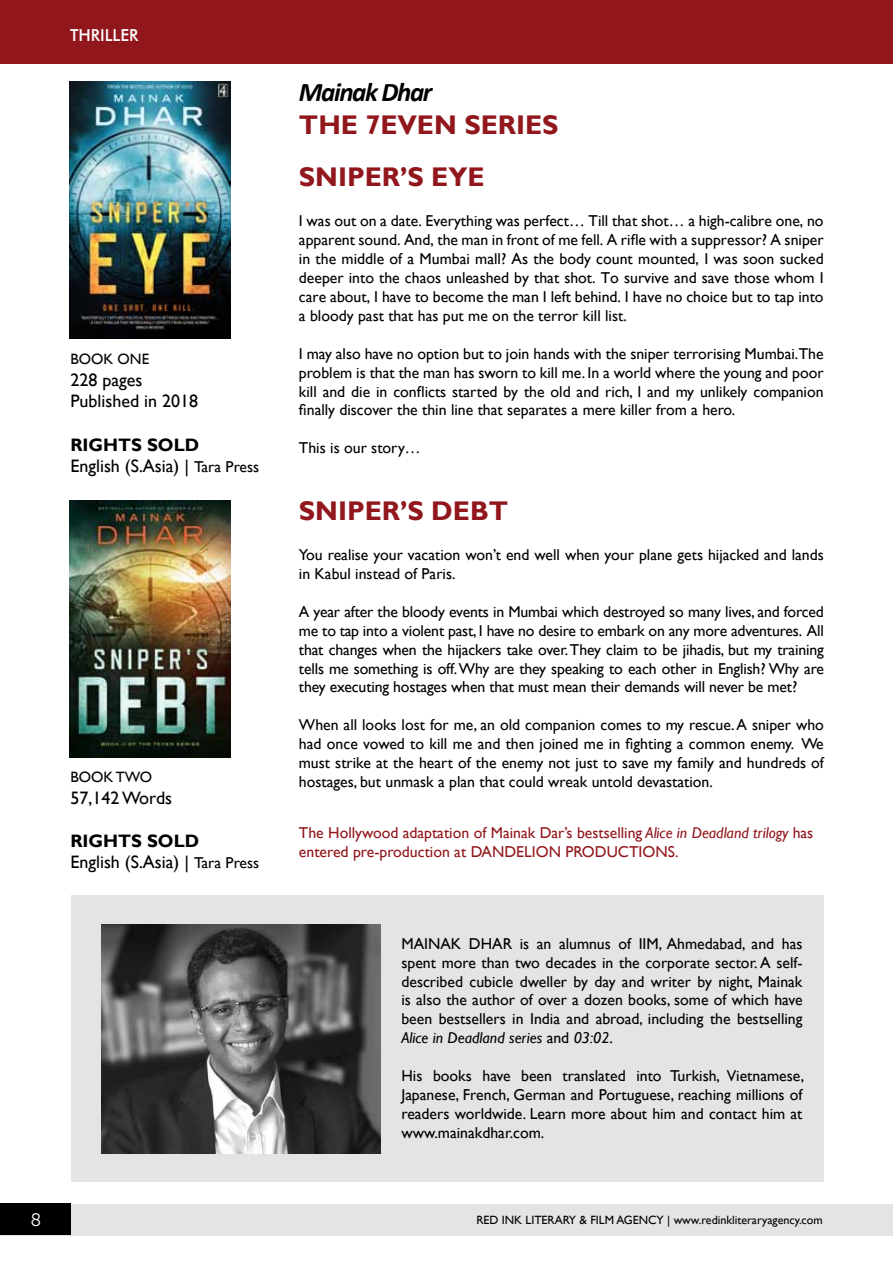
<style>
.page{position:relative;width:893px;height:1263px;background:#fff}
.page>*{position:absolute;margin:0;border:0;box-sizing:border-box;transform-origin:0 0}
.t1{font:700 27px/52.2px "Gill Sans";color:#91171c}
.t2{font:italic 700 27px "Calibri";letter-spacing:-.05em;color:#000}
.t3{font:18px/21.6px "Gill Sans";color:#000}
.t4{font:18px "Museo 300";color:#fff}
.t5{font:500 16.5px "Futura BT";color:#fff}
.t6{font:15.75px/18.9px "Gill Sans";color:#000;text-align:justify}
.t7{font:15.75px/18.9px "Gill Sans";color:#91171c}
.t8{font:15px "Gill Sans";color:#000}
.t9{font:12px "Gill Sans";color:#000}
.s1{font-weight:700}
.s2{font-size:15.75px}
.s3{font-style:italic}
</style>
<div class="page">
<div style="left:0;top:0;width:893px;height:63px;background:#91171c"></div>
<div style="left:0;top:1204px;width:893px;height:31px;background:#e3e4e4"></div>
<div style="left:0;top:1203px;width:70px;height:32px;background:#000"></div>
<img style="left:69px;top:81px;width:161px;height:257px">
<img style="left:69px;top:501px;width:161px;height:256px">
<div style="left:71px;top:896px;width:753px;height:286px;background:#e3e4e4"></div>
<img style="left:101px;top:924px;width:279px;height:229px">
<p class="t5" style="left:70px;top:25px;width:70px">TH RILLER</p>
<p class="t8" style="left:70px;top:350px;width:21px">Book</p>
<p class="t8" style="left:118px;top:350px;width:12px">one</p>
<p class="t3" style="left:70px;top:369px;width:129px">228 pages<br>Published in 2018</p>
<p class="t3" style="left:70px;top:434px;width:190px"><span class="s1">RIGHTS SOLD<br></span>English (S.Asia) | <span class="s2">Tara Press</span></p>
<p class="t8" style="left:70px;top:768px;width:21px">Book</p>
<p class="t8" style="left:116px;top:768px;width:13px">two</p>
<p class="t3" style="left:70px;top:787px;width:103px">57,142 Words</p>
<p class="t3" style="left:70px;top:830px;width:190px"><span class="s1">RIGHTS SOLD<br></span>English (S.Asia) | <span class="s2">Tara Press</span></p>
<h1 class="t2" style="left:299px;top:73px;width:135px">Mainak Dhar</h1>
<h1 class="t1" style="left:299px;top:99px;width:261px">THE 7EVEN SERIES<br>SNIPER</h1>
<h1 class="t1" style="left:400px;top:151px;width:82px">’S EYE</h1>
<p class="t6" style="left:299px;top:212px;width:526px">I was out on a date. Everything was perfect… Till that shot… a high-calibre one, no apparent sound. And, the man in front of me fell. A rifle with a suppressor? A sniper in the middle of a Mumbai mall? As the body count mounted, I was soon sucked deeper into the chaos unleashed by that shot. To survive and save those whom I care about, I have to become the man I left behind. I have no choice but to tap into a bloody past that has put me on the terror kill list.</p>
<p class="t6" style="left:299px;top:344px;width:526px">I may also have no option but to join hands with the sniper terrorising Mumbai.The problem is that the man has sworn to kill me. In a world where the young and poor kill and die in conflicts started by the old and rich, I and my unlikely companion finally discover the thin line that separates a mere killer from a hero.</p>
<p class="t6" style="left:299px;top:439px;width:123px">This is our story…</p>
<h1 class="t1" style="left:299px;top:485px;width:211px">SNIPER’S DEBT</h1>
<p class="t6" style="left:299px;top:546px;width:526px">You realise your vacation won’t end well when your plane gets hijacked and lands in Kabul instead of Paris.</p>
<p class="t6" style="left:299px;top:602px;width:527px">A year after the bloody events in Mumbai which destroyed so many lives, and forced me to tap into a violent past, I have no desire to embark on any more adventures. All that changes when the hijackers take over. They claim to be jihadis, but my training tells me something is off. Why are they speaking to each other in English? Why are they executing hostages when that must mean their demands will never be met?</p>
<p class="t6" style="left:299px;top:716px;width:526px">When all looks lost for me, an old companion comes to my rescue. A sniper who had once vowed to kill me and then joined me in fighting a common enemy. We must strike at the heart of the enemy not just to save my family and hundreds of hostages, but unmask a plan that could wreak untold devastation.</p>
<p class="t7" style="left:299px;top:823px;width:516px">The Hollywood adaptation of Mainak Dar’s bestselling <span class="s3">Alice in Deadland trilogy</span> has entered pre-production at DANDELION PRODUCTIONS.</p>
<p class="t6" style="left:401px;top:934px;width:403px;text-indent:118px">is an alumnus of IIM, Ahmedabad, and has spent more than two decades in the corporate sector. A self&shy;described cubicle dweller by day and writer by night, Mainak is also the author of over a dozen books, some of which have been bestsellers in India and abroad, including the bestselling <span class="s3">Alice in Deadland series</span> and <span class="s3">03:02</span>.</p>
<p class="t6" style="left:401px;top:1066px;width:404px">His books have been translated into Turkish, Vietnamese, Japanese, French, German and Portuguese, reaching millions of readers worldwide. Learn more about him and contact him at www.mainakdhar.com.</p>
<p class="t6" style="left:401px;top:934px;width:23px">Mainak</p>
<p class="t6" style="left:469px;top:934px;width:23px">Dhar</p>
<p class="t4" style="left:31px;top:1210px;width:12px">8</p>
<p class="t9" style="left:476px;top:1213px;width:348px">RED INK LITERARY &amp; Film AGENCY | www.redinkliteraryagency.com</p>
</div>
